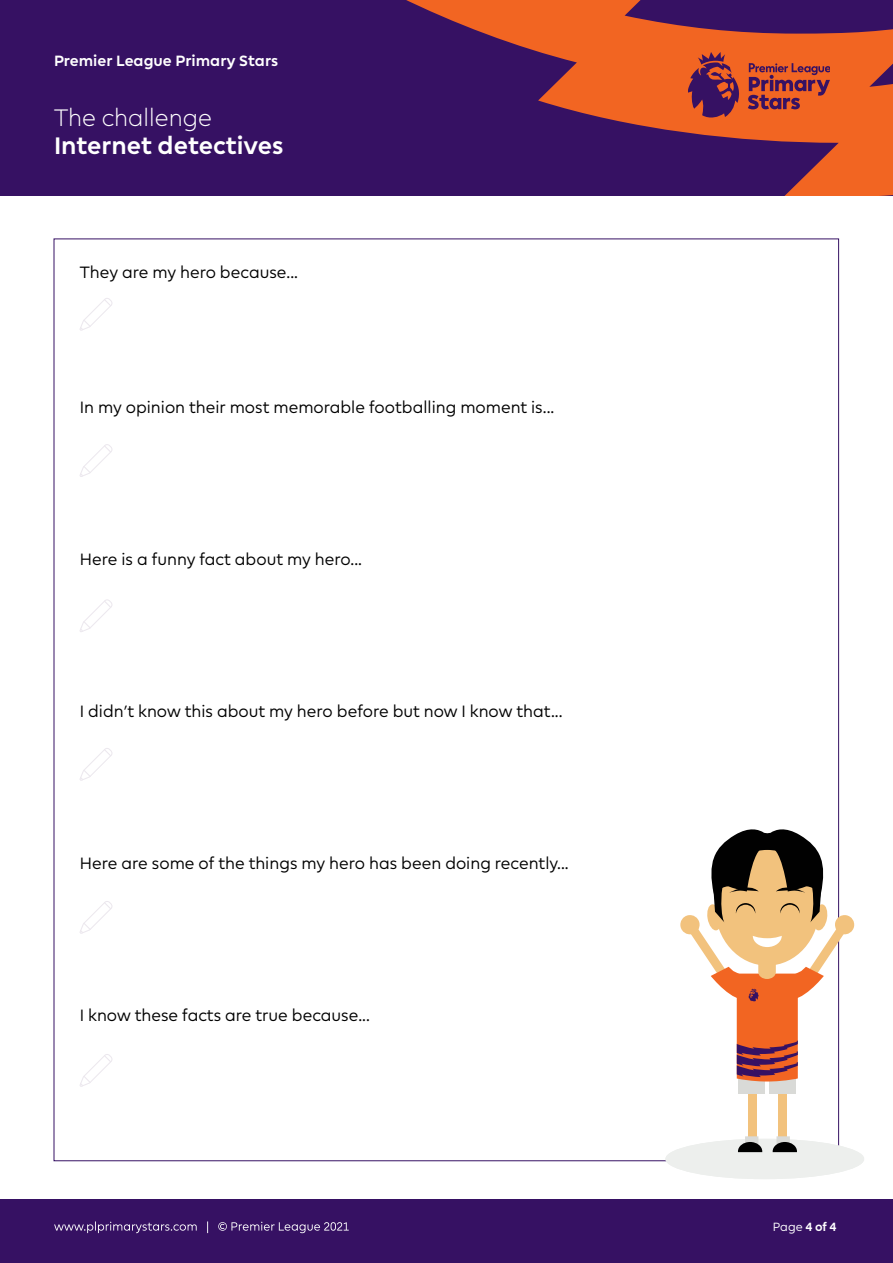
<style>
.page{position:relative;width:893px;height:1263px;background:#fff}
.page>*{position:absolute;margin:0;border:0;box-sizing:border-box;transform-origin:0 0}
.Resource_Title_White{font:700 24px "Premier League";color:#fff}
.Resource_Identifier{font:300 24px "Premier League";color:#fff}
.Bullets{font:16.5px "Premier League";color:#000}
.t1{font:700 15px "Premier League";color:#fff}
.t2{font:12px "Premier League";color:#fff}
.s1{font-weight:700}
</style>
<div class="page">
<div style="left:0;top:1199px;width:893px;height:64px;background:#361163"></div>
<svg style="left:54px;top:1221px;width:295px;height:12px"></svg>
<div style="left:0;top:0;width:893px;height:196px;background:#361163"></div>
<svg style="left:406px;top:0;width:487px;height:196px"></svg>
<svg style="left:80px;top:298px;width:32px;height:33px"></svg>
<svg style="left:80px;top:444px;width:32px;height:33px"></svg>
<svg style="left:80px;top:599px;width:32px;height:33px"></svg>
<svg style="left:80px;top:748px;width:32px;height:33px"></svg>
<svg style="left:80px;top:901px;width:32px;height:33px"></svg>
<svg style="left:80px;top:1054px;width:32px;height:33px"></svg>
<svg style="left:689px;top:52px;width:140px;height:66px"></svg>
<div style="left:665px;top:1139px;width:199px;height:40px;background:#edefed;border-radius:50%"></div>
<div style="left:778px;top:1085px;width:9px;height:56px;background:#f2c27d"></div>
<div style="left:748px;top:1085px;width:8px;height:56px;background:#f2c27d"></div>
<div style="left:770px;top:1069px;width:26px;height:25px;background:#d9dad7"></div>
<div style="left:739px;top:1069px;width:26px;height:25px;background:#d9dad7"></div>
<svg style="left:773px;top:1136px;width:24px;height:16px"></svg>
<svg style="left:738px;top:1136px;width:24px;height:16px"></svg>
<svg style="left:680px;top:829px;width:174px;height:252px"></svg>
<p class="t1" style="left:54px;top:52px;width:226px">Premier League Primary Stars</p>
<p class="Resource_Identifier" style="left:54px;top:104px;width:159px">The challenge</p>
<p class="Resource_Title_White" style="left:54px;top:133px;width:231px">Internet detectives</p>
<p class="Bullets" style="left:80px;top:263px;width:220px">They are my hero because...</p>
<p class="Bullets" style="left:80px;top:398px;width:476px">In my opinion their most memorable footballing moment is...</p>
<p class="Bullets" style="left:80px;top:550px;width:284px">Here is a funny fact about my hero...</p>
<p class="Bullets" style="left:80px;top:702px;width:484px">I didn’t know this about my hero before but now I know that...</p>
<p class="Bullets" style="left:80px;top:854px;width:490px">Here are some of the things my hero has been doing recently...</p>
<p class="Bullets" style="left:80px;top:1006px;width:292px">I know these facts are true because...</p>
<p class="t2" style="left:773px;top:1220px;width:65px">Page <span class="s1">4 of 4</span></p>
</div>
